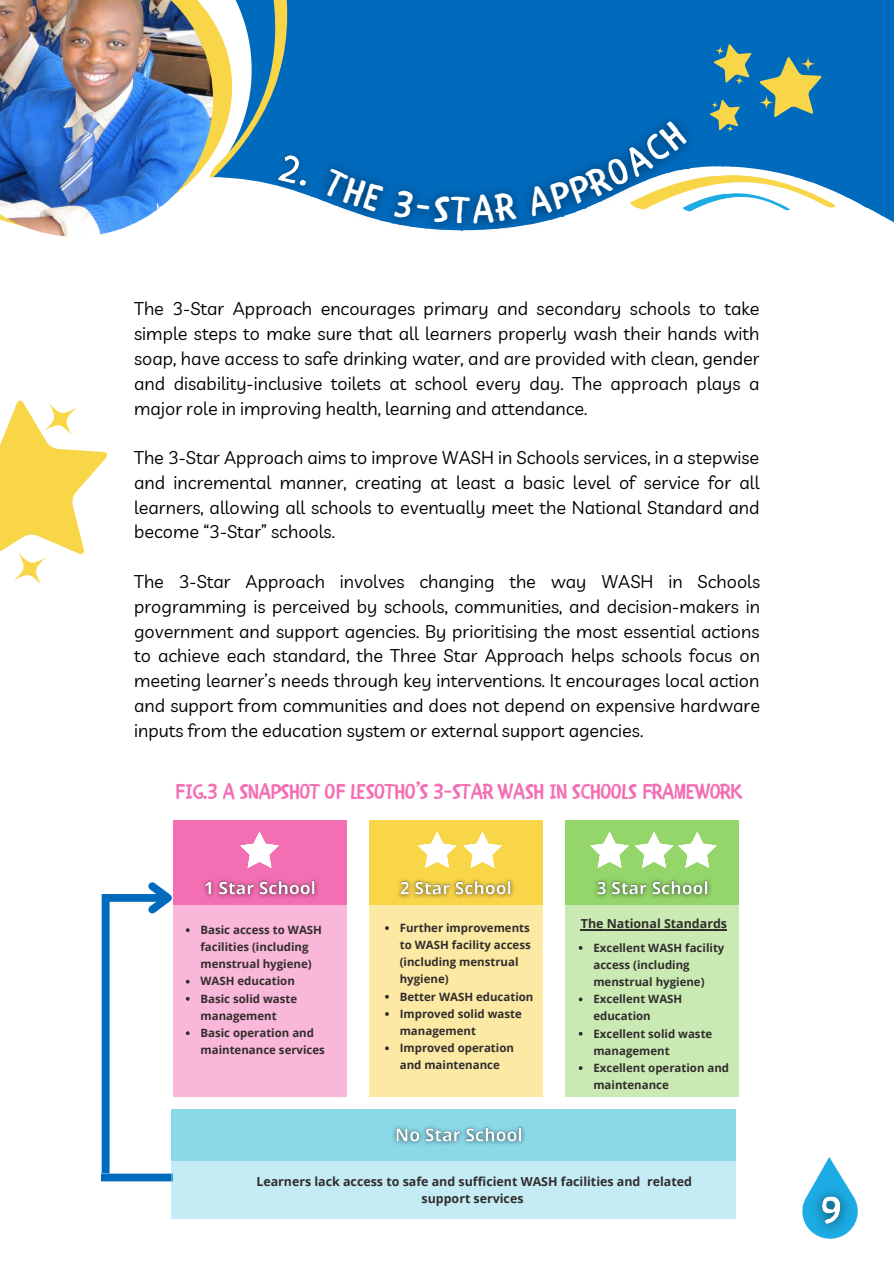
<style>
.page{position:relative;width:894px;height:1264px;background:#fff}
.page>*{position:absolute;margin:0;border:0;box-sizing:border-box;transform-origin:0 0}
.t1{font:21.45px "CHILDRENONE";color:#f46eb3}
.t2{font:18px/24.8px "Livvic";color:#000;text-align:justify}
.t3{font:700 12.45px/17.4px "Open Sans";color:#322d2d;text-align:center}
.t4{font:700 11.4px/17.1px "Open Sans";color:#322d2d}
</style>
<div class="page">
<svg style="left:0;top:400px;width:108px;height:154px"></svg>
<svg style="left:14px;top:552px;width:32px;height:33px"></svg>
<svg style="left:44px;top:403px;width:33px;height:32px"></svg>
<svg style="left:802px;top:1157px;width:30px;height:60px"></svg>
<div style="left:102px;top:894px;width:66px;height:7px;background:#006abd"></div>
<svg style="left:141px;top:882px;width:31px;height:32px"></svg>
<div style="left:173px;top:820px;width:173px;height:84px;background:#f46eb3"></div>
<div style="left:173px;top:904px;width:173px;height:193px;background:#f9b7d9"></div>
<svg style="left:240px;top:832px;width:38px;height:35px"></svg>
<div style="left:369px;top:820px;width:174px;height:84px;background:#f9d548"></div>
<div style="left:369px;top:904px;width:174px;height:193px;background:#fceaa4"></div>
<div style="left:565px;top:820px;width:174px;height:84px;background:#94d669"></div>
<div style="left:565px;top:904px;width:174px;height:193px;background:#caeab4"></div>
<svg style="left:418px;top:832px;width:38px;height:35px"></svg>
<svg style="left:463px;top:832px;width:38px;height:35px"></svg>
<svg style="left:590px;top:832px;width:38px;height:35px"></svg>
<svg style="left:635px;top:832px;width:81px;height:35px"></svg>
<div style="left:101px;top:1173px;width:72px;height:8px;background:#006abd"></div>
<div style="left:172px;top:1108px;width:564px;height:52px;background:#8ad9e9"></div>
<div style="left:172px;top:1160px;width:564px;height:59px;background:#c5ecf4"></div>
<div style="left:102px;top:894px;width:7px;height:279px;background:#006abd"></div>
<svg style="left:66px;top:0;width:827px;height:237px;background:#257fc6"></svg>
<img style="left:0;top:0;width:213px;height:236px">
<svg style="left:209px;top:0;width:99px;height:188px"></svg>
<img style="left:803px;top:1161px;width:55px;height:78px">
<img style="left:196px;top:879px;width:127px;height:26px">
<svg style="left:186px;top:928px;width:3px;height:4px"></svg>
<svg style="left:186px;top:1031px;width:3px;height:4px"></svg>
<img style="left:392px;top:879px;width:127px;height:26px">
<img style="left:589px;top:879px;width:127px;height:26px">
<img style="left:393px;top:1126px;width:132px;height:19px">
<hr style="left:580px;top:929px;width:147px;height:1px;background:#322d2d">
<img style="left:262px;top:125px;width:18px;height:87px">
<img style="left:280px;top:58px;width:472px;height:179px">
<svg style="left:385px;top:926px;width:4px;height:4px"></svg>
<svg style="left:385px;top:994px;width:4px;height:4px"></svg>
<svg style="left:385px;top:1012px;width:4px;height:3px"></svg>
<svg style="left:385px;top:1046px;width:4px;height:4px"></svg>
<svg style="left:578px;top:997px;width:4px;height:4px"></svg>
<svg style="left:578px;top:1031px;width:4px;height:4px"></svg>
<svg style="left:321px;top:167px;width:63px;height:45px;background:#1066aa"></svg>
<svg style="left:394px;top:189px;width:122px;height:35px;background:#005aa1"></svg>
<svg style="left:526px;top:42px;width:309px;height:175px;background:#3886b9"></svg>
<p class="t2" style="left:134px;top:296px;width:626px">The 3-Star Approach encourages primary and secondary schools to take</p>
<p class="t2" style="left:134px;top:321px;width:626px">simple steps to make sure that all learners properly wash their hands with</p>
<p class="t2" style="left:134px;top:346px;width:626px">soap, have access to safe drinking water, and are provided with clean, gender</p>
<p class="t2" style="left:134px;top:370px;width:626px">and disability-inclusive toilets at school every day. The approach plays a</p>
<p class="t2" style="left:134px;top:395px;width:454px">major role in improving health, learning and attendance.</p>
<p class="t2" style="left:134px;top:445px;width:626px">The 3-Star Approach aims to improve WASH in Schools services, in a stepwise and incremental manner, creating at least a basic level of service for all learners, allowing all schools to eventually meet the National Standard and become “3-Star” schools.</p>
<p class="t2" style="left:134px;top:569px;width:627px">The 3-Star Approach involves changing the way WASH in Schools programming is perceived by schools, communities, and decision-makers in government and support agencies. By prioritising the most essential actions to achieve each standard, the Three Star Approach helps schools focus on meeting learner’s needs through key interventions. It encourages local action and support from communities and does not depend on expensive hardware inputs from the education system or external support agencies.</p>
<p class="t1" style="left:175px;top:773px;width:568px">FIG.3 A SNAPSHOT OF LESOTHO’S 3-STAR WASH IN SCHOOLS FRAMEWORK</p>
<p class="t4" style="left:200px;top:921px;width:126px">Basic access to WASH facilities (including menstrual hygiene)<br>WASH education<br>Basic solid waste management<br>Basic operation and maintenance services</p>
<p class="t4" style="left:399px;top:918px;width:135px">Further improvements to WASH facility access (including menstrual hygiene)<br>Better WASH education<br>Improved solid waste management<br>Improved operation and maintenance</p>
<p class="t3" style="left:580px;top:914px;width:148px">The National Standards</p>
<p class="t4" style="left:593px;top:938px;width:137px">Excellent WASH facility access (including menstrual hygiene)<br>Excellent WASH education<br>Excellent solid waste management<br>Excellent operation and maintenance</p>
<p class="t3" style="left:256px;top:1172px;width:437px">Learners lack access to safe and sufficient WASH facilities and related support services</p>
</div>
